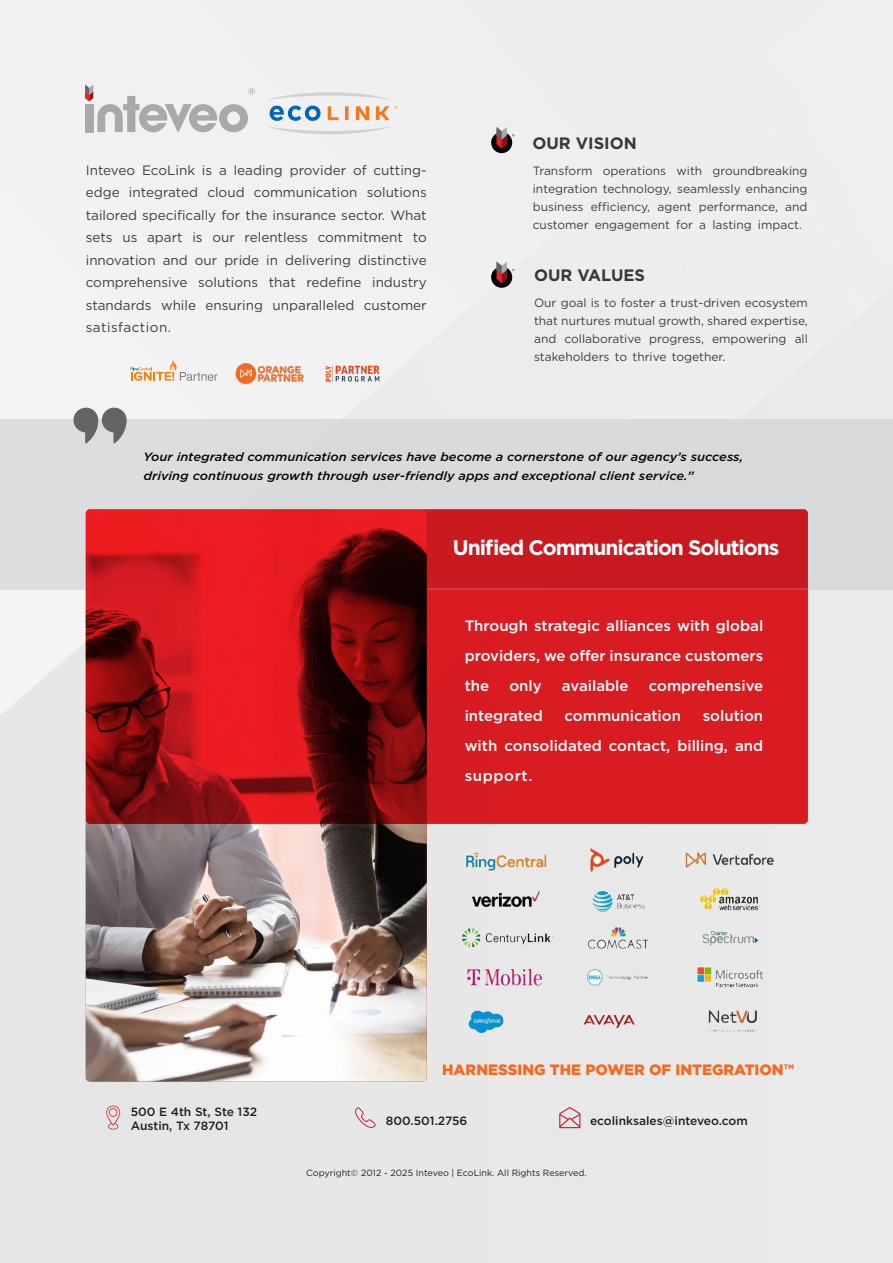
<style>
.page{position:relative;width:893px;height:1263px;background:#ededed}
.page>*{position:absolute;margin:0;border:0;box-sizing:border-box;transform-origin:0 0}
.t1{font:700 21px "Gotham";letter-spacing:-.05em;color:#fff}
.t2{font:700 16.5px "Gotham";color:#363936}
.t3{font:500 15px/30px "Gotham";color:#fff;text-align:justify}
.t4{font:900 15px "Gotham";color:#f36a24}
.t5{font:13.5px/22.5px "Gotham";color:#3e3e3f;text-align:justify}
.t6{font:12px/18px "Gotham";color:#3e3e3f;text-align:justify}
.t7{font:italic 500 12px/19.5px "Gotham";color:#040503;scale:1.07 1}
.t8{font:500 12px "Gotham";color:#231f20}
.t9{font:9px "Gotham";color:#231f20}
</style>
<div class="page">
<div style="left:0;top:419px;width:893px;height:171px;background:#d9dadc"></div>
<hr style="left:892px;top:899px;width:1px;height:64px;background:#383836">
<svg style="left:85px;top:85px;width:170px;height:47px"></svg>
<svg style="left:106px;top:1105px;width:14px;height:24px"></svg>
<svg style="left:355px;top:1107px;width:21px;height:21px"></svg>
<svg style="left:559px;top:1107px;width:21px;height:21px"></svg>
<img style="left:442px;top:839px;width:370px;height:153px">
<img style="left:86px;top:509px;width:341px;height:572px">
<svg style="left:86px;top:509px;width:722px;height:315px;background:#bb171b"></svg>
<svg style="left:72px;top:406px;width:55px;height:38px"></svg>
<hr style="left:427px;top:588px;width:380px;height:2px;background:#fff">
<img style="left:418px;top:998px;width:368px;height:43px">
<div style="left:491px;top:132px;width:21px;height:21px;background:#000;border-radius:50%"></div>
<svg style="left:496px;top:127px;width:18px;height:22px"></svg>
<div style="left:491px;top:267px;width:21px;height:21px;background:#000;border-radius:50%"></div>
<svg style="left:496px;top:261px;width:18px;height:22px"></svg>
<svg style="left:266px;top:92px;width:132px;height:42px"></svg>
<svg style="left:131px;top:360px;width:87px;height:21px"></svg>
<img style="left:236px;top:361px;width:70px;height:25px">
<img style="left:319px;top:360px;width:66px;height:28px">
<p class="t5" style="left:86px;top:158px;width:342px">Inteveo EcoLink is a leading provider of cutting&shy;edge integrated cloud communication solutions tailored specifically for the insurance sector. What sets us apart is our relentless commitment to innovation and our pride in delivering distinctive comprehensive solutions that redefine industry standards while ensuring unparalleled customer satisfaction.</p>
<p class="t2" style="left:532px;top:133px;width:106px">OUR VISION</p>
<p class="t6" style="left:533px;top:161px;width:276px">Transform operations with groundbreaking integration technology, seamlessly enhancing business efficiency, agent performance, and customer engagement for a lasting impact.</p>
<p class="t2" style="left:534px;top:264px;width:113px">OUR VALUES</p>
<p class="t6" style="left:534px;top:293px;width:275px">Our goal is to foster a trust-driven ecosystem that nurtures mutual growth, shared expertise, and collaborative progress, empowering all stakeholders to thrive together.</p>
<p class="t7" style="left:144px;top:446px;width:562px">Your integrated communication services have become a cornerstone of our agency’s success, driving continuous growth through user-friendly apps and exceptional client service.”</p>
<p class="t1" style="left:453px;top:533px;width:328px">Unified Communication Solutions</p>
<p class="t3" style="left:465px;top:610px;width:300px">Through strategic alliances with global providers, we offer insurance customers the</p>
<p class="t3" style="left:509px;top:670px;width:34px">only</p>
<p class="t3" style="left:562px;top:670px;width:68px">available</p>
<p class="t3" style="left:649px;top:670px;width:116px">comprehensive</p>
<p class="t3" style="left:465px;top:700px;width:80px">integrated</p>
<p class="t3" style="left:565px;top:700px;width:118px">communication</p>
<p class="t3" style="left:465px;top:700px;width:300px;text-indent:238px">solution with consolidated contact, billing, and support.</p>
<p class="t8" style="left:131px;top:1104px;width:128px">500 E 4th St, Ste 132</p>
<p class="t8" style="left:131px;top:1118px;width:99px">Austin, Tx 78701</p>
<p class="t4" style="left:442px;top:1059px;width:353px">HARNESSING THE POWER OF INTEGRATION™</p>
<p class="t8" style="left:386px;top:1112px;width:83px">800.501.2756</p>
<p class="t8" style="left:590px;top:1112px;width:159px">ecolinksales@inteveo.com</p>
<p class="t9" style="left:306px;top:1166px;width:282px">Copyright© 2012 - 2025 Inteveo | EcoLink. All Rights Reserved.</p>
</div>
